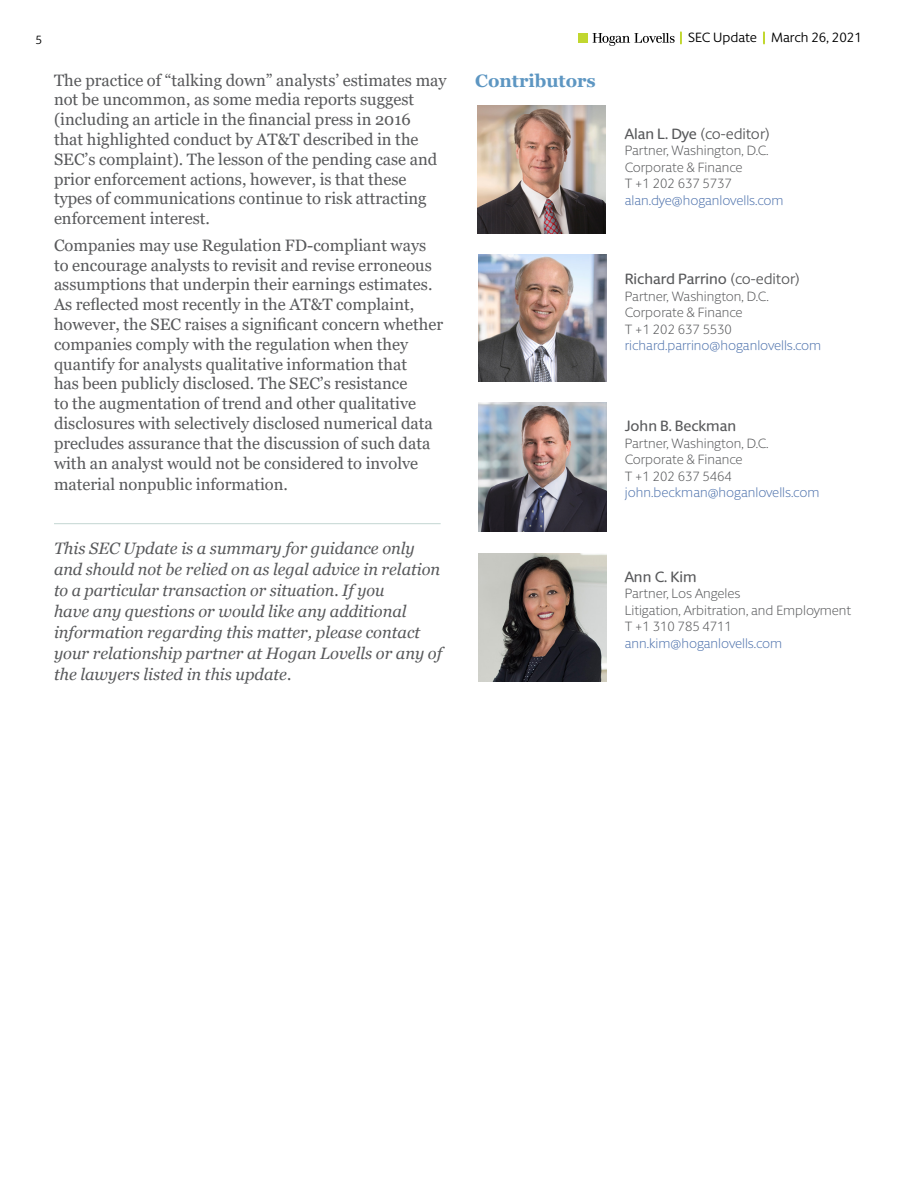
<style>
.page{position:relative;width:918px;height:1188px;background:#fff}
.page>*{position:absolute;margin:0;border:0;box-sizing:border-box;transform-origin:0 0}
.t1{font:700 18px "Georgia";color:#5d96c2}
.t2{font:16.5px/20px "Georgia";color:#58595b}
.t3{font:italic 16.5px/21px "Georgia";color:#58595b}
.t4{font:500 15px "Berlingske Sans Round";color:#58595b}
.t5{font:15px "Berlingske Sans Round";letter-spacing:-.005em;color:#58595b}
.t6{font:300 13.5px/16.5px "Berlingske Sans Round";color:#58595b}
.t7{font:300 13.5px "Berlingske Sans Round";color:#4f73ad}
.t8{font:13.5px "Berlingske Sans Round";color:#000}
.t9{font:12px "Berlingske Sans Round";color:#000}
.s1{font-weight:500;color:#c1d72f}
.s2{font-weight:500}
.s3{font-weight:400}
</style>
<div class="page">
<div style="left:578px;top:33px;width:10px;height:10px;background:#c1d72f"></div>
<svg style="left:593px;top:33px;width:82px;height:13px"></svg>
<hr style="left:54px;top:523px;width:387px;height:1px;background:#c3d6d2">
<img style="left:477px;top:106px;width:129px;height:128px">
<img style="left:478px;top:255px;width:129px;height:126px">
<img style="left:478px;top:403px;width:129px;height:128px">
<img style="left:478px;top:553px;width:129px;height:129px">
<p class="t9" style="left:36px;top:32px;width:8px">5</p>
<p class="t8" style="left:680px;top:28px;width:184px"><span class="s1">|</span> SEC Update <span class="s1">|</span> March 26, 2021</p>
<p class="t2" style="left:54px;top:70px;width:394px">The practice of “talking down” analysts’ estimates may not be uncommon, as some media reports suggest (including an article in the financial press in 2016<br>that highlighted conduct by AT&amp;T described in the SEC’s complaint). The lesson of the pending case and prior enforcement actions, however, is that these types of communications continue to risk attracting enforcement interest.</p>
<p class="t2" style="left:54px;top:235px;width:391px">Companies may use Regulation FD-compliant ways to encourage analysts to revisit and revise erroneous assumptions that underpin their earnings estimates.<br>As reflected most recently in the AT&amp;T complaint, however, the SEC raises a significant concern whether companies comply with the regulation when they quantify for analysts qualitative information that<br>has been publicly disclosed. The SEC’s resistance<br>to the augmentation of trend and other qualitative disclosures with selectively disclosed numerical data precludes assurance that the discussion of such data with an analyst would not be considered to involve material nonpublic information.</p>
<p class="t1" style="left:475px;top:69px;width:122px">Contributors</p>
<p class="t5" style="left:625px;top:123px;width:147px"><span class="s2">Alan L. Dye</span> (co-editor)</p>
<p class="t6" style="left:625px;top:142px;width:145px">Partner, Washington, D.C.<br>Corporate &amp; Finance<br>T +1 202 637 5737</p>
<p class="t7" style="left:625px;top:191px;width:160px">alan.dye@hoganlovells.com</p>
<p class="t4" style="left:625px;top:269px;width:177px">Richard Parrino <span class="s3">(co-editor)</span></p>
<p class="t6" style="left:625px;top:287px;width:145px">Partner, Washington, D.C.<br>Corporate &amp; Finance<br>T +1 202 637 5530</p>
<p class="t7" style="left:625px;top:336px;width:198px">richard.parrino@hoganlovells.com</p>
<p class="t4" style="left:625px;top:416px;width:113px">John B. Beckman</p>
<p class="t6" style="left:625px;top:434px;width:145px">Partner, Washington, D.C.<br>Corporate &amp; Finance<br>T +1 202 637 5464</p>
<p class="t7" style="left:625px;top:483px;width:196px">john.beckman@hoganlovells.com</p>
<p class="t3" style="left:54px;top:538px;width:390px">This SEC Update is a summary for guidance only and should not be relied on as legal advice in relation to a particular transaction or situation. If you<br>have any questions or would like any additional information regarding this matter, please contact your relationship partner at Hogan Lovells or any of the lawyers listed in this update.</p>
<p class="t4" style="left:625px;top:566px;width:73px">Ann C. Kim</p>
<p class="t6" style="left:625px;top:585px;width:228px">Partner, Los Angeles<br>Litigation, Arbitration, and Employment<br>T +1 310 785 4711</p>
<p class="t7" style="left:625px;top:634px;width:159px">ann.kim@hoganlovells.com</p>
</div>
